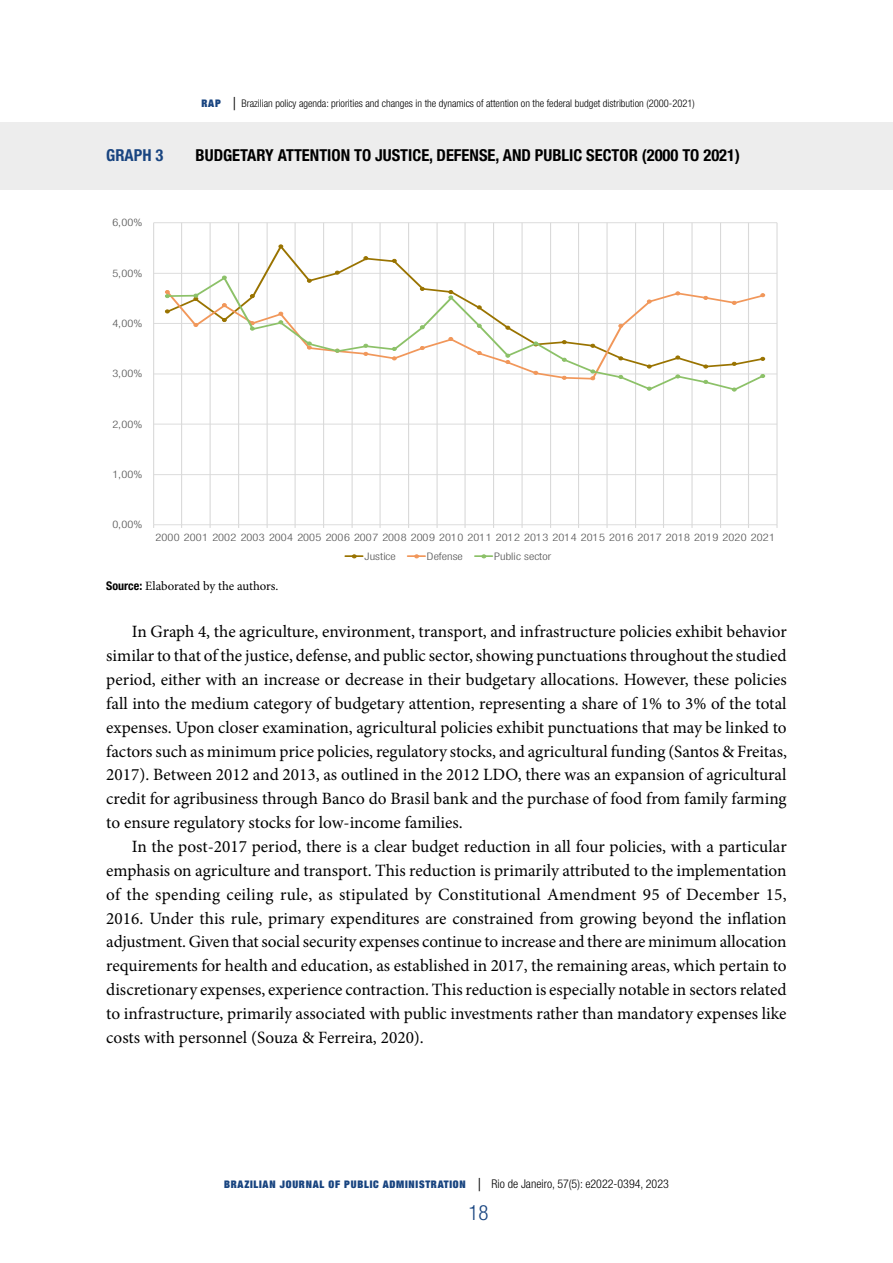
<style>
.page{position:relative;width:893px;height:1263px;background:#fff}
.page>*{position:absolute;margin:0;border:0;box-sizing:border-box;transform-origin:0 0}
.t1{font:300 condensed 21px "Helvetica Neue LT Std";color:#184480}
.t2{font:17.25px/23.9px "Minion Pro";color:#000;text-align:justify}
.t3{font:700 condensed 16.5px "Helvetica Neue LT Std";color:#000}
.t4{font:700 condensed 16.5px "Helvetica Neue LT Std";color:#184480}
.t5{font:12.75px "Minion Pro";letter-spacing:-.005em;color:#000}
.t6{font:300 condensed 10.5px "Helvetica Neue LT Std";color:#000}
.t7{font:900 expanded 10.5px "Helvetica Neue";letter-spacing:.07em;color:#184480}
.t8{font:300 condensed 10.35px/18.6px "Helvetica Neue LT Std";color:#595959;scale:1.19 1}
.s1{font-family:"Helvetica Neue";font-weight:900;font-stretch:expanded;color:#184480}
.s2{font-size:18px}
.s3{font-family:"Helvetica Neue LT Std";font-weight:700;font-stretch:condensed;font-size:12px}
.s4{font-family:"Helvetica Neue LT Std";font-weight:300;font-stretch:condensed;font-size:18px;color:#000}
.s5{font-family:"Helvetica Neue LT Std";font-weight:300;font-stretch:condensed;font-size:12px;color:#000}
</style>
<div class="page">
<div style="left:0;top:122px;width:893px;height:68px;background:#ededed"></div>
<hr style="left:154px;top:474px;width:623px;height:1px;background:#d9d9d9">
<hr style="left:154px;top:424px;width:623px;height:1px;background:#d9d9d9">
<hr style="left:154px;top:374px;width:623px;height:1px;background:#d9d9d9">
<hr style="left:154px;top:323px;width:623px;height:1px;background:#d9d9d9">
<hr style="left:154px;top:273px;width:623px;height:1px;background:#d9d9d9">
<hr style="left:154px;top:222px;width:623px;height:1px;background:#d9d9d9">
<hr style="left:153px;top:223px;width:1px;height:302px;background:#d9d9d9">
<hr style="left:181px;top:223px;width:1px;height:302px;background:#d9d9d9">
<hr style="left:210px;top:223px;width:1px;height:302px;background:#d9d9d9">
<hr style="left:238px;top:223px;width:1px;height:302px;background:#d9d9d9">
<hr style="left:267px;top:223px;width:1px;height:302px;background:#d9d9d9">
<hr style="left:295px;top:223px;width:1px;height:302px;background:#d9d9d9">
<hr style="left:323px;top:223px;width:1px;height:302px;background:#d9d9d9">
<hr style="left:352px;top:223px;width:1px;height:302px;background:#d9d9d9">
<hr style="left:380px;top:223px;width:1px;height:302px;background:#d9d9d9">
<hr style="left:408px;top:223px;width:1px;height:302px;background:#d9d9d9">
<hr style="left:437px;top:223px;width:1px;height:302px;background:#d9d9d9">
<hr style="left:465px;top:223px;width:1px;height:302px;background:#d9d9d9">
<hr style="left:493px;top:223px;width:1px;height:302px;background:#d9d9d9">
<hr style="left:522px;top:223px;width:1px;height:302px;background:#d9d9d9">
<hr style="left:550px;top:223px;width:1px;height:302px;background:#d9d9d9">
<hr style="left:578px;top:223px;width:1px;height:302px;background:#d9d9d9">
<hr style="left:607px;top:223px;width:1px;height:302px;background:#d9d9d9">
<hr style="left:635px;top:223px;width:1px;height:302px;background:#d9d9d9">
<hr style="left:663px;top:223px;width:1px;height:302px;background:#d9d9d9">
<hr style="left:692px;top:223px;width:1px;height:302px;background:#d9d9d9">
<hr style="left:720px;top:223px;width:1px;height:302px;background:#d9d9d9">
<hr style="left:748px;top:223px;width:1px;height:302px;background:#d9d9d9">
<hr style="left:777px;top:223px;width:1px;height:302px;background:#d9d9d9">
<hr style="left:154px;top:524px;width:623px;height:1px;background:#d9d9d9">
<svg style="left:182px;top:243px;width:511px;height:32px"></svg>
<svg style="left:279px;top:245px;width:4px;height:3px"></svg>
<svg style="left:335px;top:271px;width:4px;height:3px"></svg>
<svg style="left:364px;top:256px;width:4px;height:4px"></svg>
<svg style="left:392px;top:259px;width:4px;height:4px"></svg>
<svg style="left:166px;top:275px;width:599px;height:116px"></svg>
<svg style="left:165px;top:290px;width:5px;height:8px"></svg>
<svg style="left:194px;top:294px;width:4px;height:7px"></svg>
<svg style="left:222px;top:276px;width:5px;height:3px"></svg>
<svg style="left:250px;top:321px;width:5px;height:9px"></svg>
<svg style="left:279px;top:312px;width:4px;height:12px"></svg>
<svg style="left:307px;top:342px;width:5px;height:7px"></svg>
<svg style="left:335px;top:349px;width:4px;height:4px"></svg>
<svg style="left:364px;top:344px;width:4px;height:12px"></svg>
<svg style="left:392px;top:347px;width:4px;height:13px"></svg>
<svg style="left:420px;top:325px;width:4px;height:4px"></svg>
<svg style="left:449px;top:290px;width:4px;height:9px"></svg>
<svg style="left:477px;top:324px;width:4px;height:4px"></svg>
<svg style="left:506px;top:354px;width:4px;height:10px"></svg>
<svg style="left:534px;top:342px;width:4px;height:4px"></svg>
<svg style="left:562px;top:358px;width:4px;height:4px"></svg>
<svg style="left:591px;top:370px;width:4px;height:10px"></svg>
<svg style="left:619px;top:375px;width:4px;height:4px"></svg>
<svg style="left:647px;top:387px;width:4px;height:3px"></svg>
<svg style="left:676px;top:375px;width:4px;height:3px"></svg>
<svg style="left:704px;top:380px;width:4px;height:4px"></svg>
<svg style="left:732px;top:388px;width:4px;height:3px"></svg>
<svg style="left:761px;top:374px;width:4px;height:4px"></svg>
<svg style="left:345px;top:554px;width:18px;height:4px"></svg>
<svg style="left:408px;top:554px;width:17px;height:4px"></svg>
<svg style="left:475px;top:554px;width:17px;height:4px"></svg>
<p class="t6" style="left:201px;top:98px;width:495px"><span class="s1">RAP</span> <span class="s2">|</span> Brazilian policy agenda: priorities and changes in the dynamics of attention on the federal budget distribution (2000-2021)</p>
<p class="t4" style="left:106px;top:145px;width:59px">GRAPH 3</p>
<p class="t3" style="left:196px;top:145px;width:546px">BUDGETARY ATTENTION TO JUSTICE, DEFENSE, AND PUBLIC SECTOR (2000 TO 2021)</p>
<p class="t8" style="left:112px;top:213px;width:27px">6,00%</p>
<p class="t8" style="left:112px;top:264px;width:27px">5,00%</p>
<p class="t8" style="left:112px;top:314px;width:27px">4,00%</p>
<p class="t8" style="left:112px;top:364px;width:27px">3,00%</p>
<p class="t8" style="left:112px;top:415px;width:27px">2,00%</p>
<p class="t8" style="left:112px;top:465px;width:27px">1,00%</p>
<p class="t8" style="left:112px;top:515px;width:27px">0,00%</p>
<p class="t8" style="left:365px;top:528px;width:346px;text-indent:-209px">2000 2001 2002 2003 2004 2005 2006 2007 2008 2009 2010 2011 2012 2013 2014 2015 2016 2017 2018 2019 2020 2021<br>Justice</p>
<p class="t8" style="left:427px;top:547px;width:32px">Defense</p>
<p class="t8" style="left:494px;top:547px;width:50px">Public sector</p>
<p class="t5" style="left:106px;top:577px;width:174px"><span class="s3">Source:</span> Elaborated by the authors.</p>
<p class="t2" style="left:106px;top:620px;width:682px;text-indent:26px">In Graph 4, the agriculture, environment, transport, and infrastructure policies exhibit behavior similar to that of the justice, defense, and public sector, showing punctuations throughout the studied period, either with an increase or decrease in their budgetary allocations. However, these policies fall into the medium category of budgetary attention, representing a share of 1% to 3% of the total expenses. Upon closer examination, agricultural policies exhibit punctuations that may be linked to factors such as minimum price policies, regulatory stocks, and agricultural funding (Santos &amp; Freitas, 2017). Between 2012 and 2013, as outlined in the 2012 LDO, there was an expansion of agricultural credit for agribusiness through Banco do Brasil bank and the purchase of food from family farming to ensure regulatory stocks for low-income families.</p>
<p class="t2" style="left:106px;top:835px;width:682px;text-indent:26px">In the post-2017 period, there is a clear budget reduction in all four policies, with a particular emphasis on agriculture and transport. This reduction is primarily attributed to the implementation of the spending ceiling rule, as stipulated by Constitutional Amendment 95 of December 15, 2016. Under this rule, primary expenditures are constrained from growing beyond the inflation adjustment. Given that social security expenses continue to increase and there are minimum allocation requirements for health and education, as established in 2017, the remaining areas, which pertain to discretionary expenses, experience contraction. This reduction is especially notable in sectors related to infrastructure, primarily associated with public investments rather than mandatory expenses like costs with personnel (Souza &amp; Ferreira, 2020).</p>
<p class="t7" style="left:224px;top:1177px;width:446px">BRAZILIAN JOURNAL OF PUBLIC ADMINISTRATION <span class="s4">|</span> <span class="s5">Rio de Janeiro, 57(5): e2022-0394, 2023</span></p>
<p class="t1" style="left:468px;top:1200px;width:22px">18</p>
</div>
